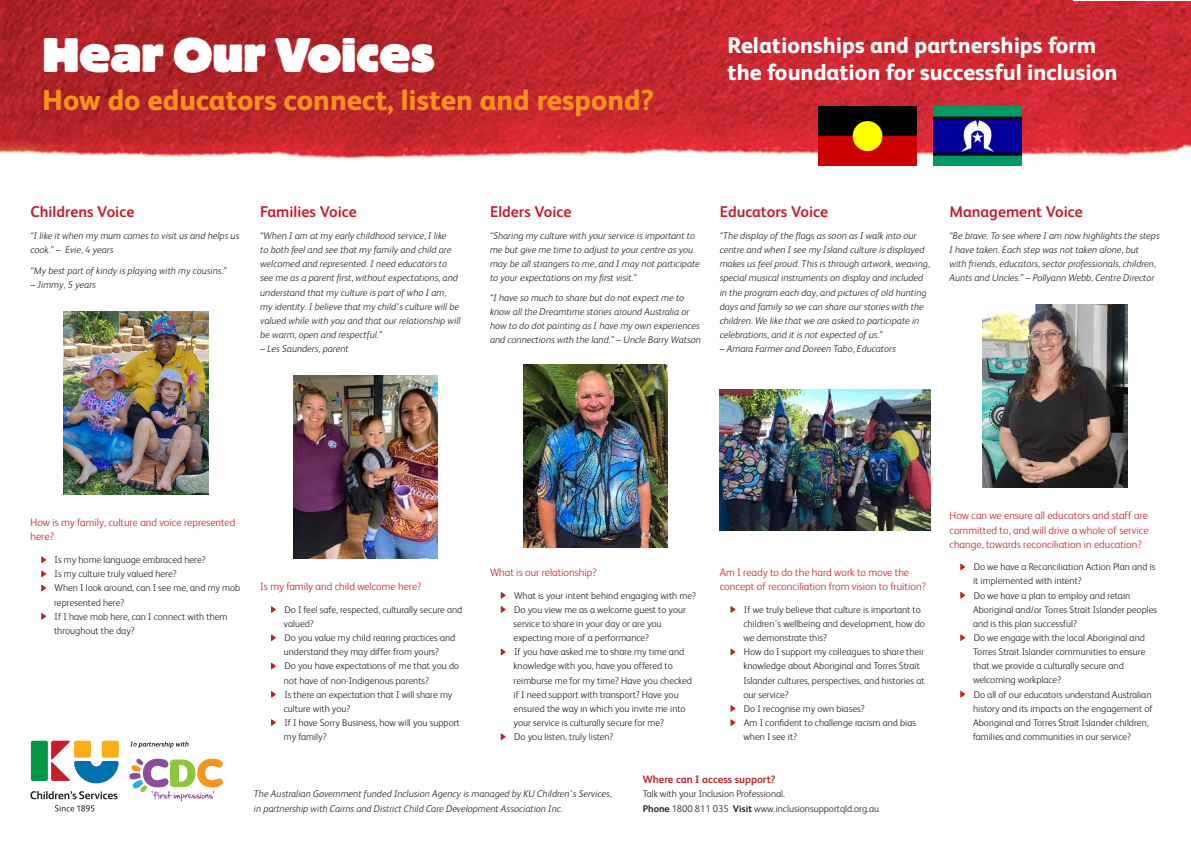
<style>
.page{position:relative;width:1191px;height:842px;background:#fff}
.page>*{position:absolute;margin:0;border:0;box-sizing:border-box;transform-origin:0 0}
.t1{font:800 48px "Block BE";color:#fff}
.t2{font:800 29px "FS Albert";color:#f7931d}
.t3{font:800 22.5px/27px "FS Albert";color:#fff}
.t4{font:700 15.6px "FS Albert";color:#c2212c}
.t5{font:300 10.7px/14.1px "FS Albert";color:#c2212c}
.t6{font:700 10.7px "FS Albert";color:#c2212c}
.t7{font:300 9.8px/14.1px "FS Albert";color:#231f20}
.t8{font:italic 300 9.8px/14.1px "FS Albert";color:#231f20}
.s1{font-weight:700}
</style>
<div class="page">
<img style="left:0;top:0;width:1191px;height:166px">
<img style="left:933px;top:106px;width:89px;height:59px">
<img style="left:819px;top:106px;width:98px;height:59px">
<svg style="left:31px;top:741px;width:88px;height:42px"></svg>
<svg style="left:30px;top:791px;width:88px;height:8px"></svg>
<svg style="left:55px;top:805px;width:39px;height:6px"></svg>
<svg style="left:129px;top:758px;width:94px;height:43px"></svg>
<svg style="left:130px;top:741px;width:58px;height:7px"></svg>
<img style="left:523px;top:364px;width:144px;height:183px">
<svg style="left:730px;top:606px;width:5px;height:7px"></svg>
<svg style="left:730px;top:648px;width:5px;height:7px"></svg>
<svg style="left:730px;top:705px;width:5px;height:7px"></svg>
<svg style="left:730px;top:719px;width:5px;height:7px"></svg>
<img style="left:719px;top:390px;width:211px;height:140px">
<svg style="left:41px;top:556px;width:5px;height:7px"></svg>
<svg style="left:41px;top:570px;width:5px;height:7px"></svg>
<svg style="left:41px;top:585px;width:5px;height:6px"></svg>
<svg style="left:41px;top:613px;width:5px;height:7px"></svg>
<img style="left:64px;top:312px;width:144px;height:182px">
<img style="left:983px;top:305px;width:144px;height:183px">
<img style="left:294px;top:376px;width:144px;height:182px">
<svg style="left:501px;top:592px;width:4px;height:7px"></svg>
<svg style="left:501px;top:606px;width:4px;height:7px"></svg>
<svg style="left:501px;top:648px;width:4px;height:7px"></svg>
<svg style="left:501px;top:733px;width:4px;height:7px"></svg>
<svg style="left:960px;top:564px;width:5px;height:6px"></svg>
<svg style="left:960px;top:592px;width:5px;height:7px"></svg>
<svg style="left:960px;top:634px;width:5px;height:7px"></svg>
<svg style="left:960px;top:691px;width:5px;height:6px"></svg>
<svg style="left:271px;top:606px;width:5px;height:7px"></svg>
<svg style="left:271px;top:634px;width:5px;height:7px"></svg>
<svg style="left:271px;top:663px;width:5px;height:6px"></svg>
<svg style="left:271px;top:691px;width:5px;height:7px"></svg>
<svg style="left:271px;top:719px;width:5px;height:7px"></svg>
<p class="t1" style="left:43px;top:29px;width:393px">Hear Our Voices</p>
<p class="t2" style="left:43px;top:79px;width:613px">How do educators connect, listen and respond?</p>
<p class="t3" style="left:727px;top:31px;width:391px">Relationships and partnerships form the foundation for successful inclusion</p>
<p class="t4" style="left:30px;top:201px;width:105px">Childrens Voice</p>
<p class="t8" style="left:30px;top:228px;width:210px">“I like it when my mum comes to visit us and helps us cook.” – Evie, 4 years</p>
<p class="t8" style="left:30px;top:263px;width:198px">“My best part of kindy is playing with my cousins.”</p>
<p class="t8" style="left:30px;top:277px;width:67px">– Jimmy, 5 years</p>
<p class="t4" style="left:260px;top:201px;width:98px">Families Voice</p>
<p class="t8" style="left:260px;top:228px;width:202px">“When I am at my early childhood service, I like<br>to both feel and see that my family and child are welcomed and represented. I need educators to see me as a parent first, without expectations, and understand that my culture is part of who I am, my identity. I believe that my child’s culture will be valued while with you and that our relationship will be warm, open and respectful.”</p>
<p class="t8" style="left:260px;top:341px;width:90px">– Les Saunders, parent</p>
<p class="t4" style="left:490px;top:201px;width:83px">Elders Voice</p>
<p class="t8" style="left:490px;top:228px;width:211px">“Sharing my culture with your service is important to me but give me time to adjust to your centre as you may be all strangers to me, and I may not participate to your expectations on my first visit.”</p>
<p class="t8" style="left:490px;top:290px;width:212px">“I have so much to share but do not expect me to know all the Dreamtime stories around Australia or how to do dot painting as I have my own experiences and connections with the land.” – Uncle Barry Watson</p>
<p class="t4" style="left:719px;top:201px;width:110px">Educators Voice</p>
<p class="t8" style="left:719px;top:228px;width:212px">“The display of the flags as soon as I walk into our centre and when I see my Island culture is displayed makes us feel proud. This is through artwork, weaving, special musical instruments on display and included in the program each day, and pictures of old hunting days and family so we can share our stories with the children. We like that we are asked to participate in celebrations, and it is not expected of us.”</p>
<p class="t8" style="left:719px;top:341px;width:177px">– Amara Farmer and Doreen Tabo, Educators</p>
<p class="t4" style="left:949px;top:201px;width:135px">Management Voice</p>
<p class="t8" style="left:949px;top:228px;width:212px">“Be brave. To see where I am now highlights the steps I have taken. Each step was not taken alone, but<br>with friends, educators, sector professionals, children, Aunts and Uncles.” – Pollyann Webb, Centre Director</p>
<p class="t5" style="left:30px;top:515px;width:206px">How is my family, culture and voice represented here?</p>
<p class="t7" style="left:55px;top:552px;width:153px">Is my home language embraced here?</p>
<p class="t7" style="left:55px;top:566px;width:124px">Is my culture truly valued here?</p>
<p class="t7" style="left:54px;top:580px;width:188px">When I look around, can I see me, and my mob represented here?</p>
<p class="t7" style="left:54px;top:609px;width:175px">If I have mob here, can I connect with them throughout the day?</p>
<p class="t5" style="left:260px;top:579px;width:163px">Is my family and child welcome here?</p>
<p class="t7" style="left:284px;top:602px;width:180px">Do I feel safe, respected, culturally secure and valued?</p>
<p class="t7" style="left:284px;top:630px;width:173px">Do you value my child rearing practices and understand they may differ from yours?</p>
<p class="t7" style="left:284px;top:658px;width:177px">Do you have expectations of me that you do not have of non-Indigenous parents?</p>
<p class="t7" style="left:284px;top:687px;width:170px">Is there an expectation that I will share my culture with you?</p>
<p class="t7" style="left:284px;top:715px;width:177px">If I have Sorry Business, how will you support my family?</p>
<p class="t5" style="left:490px;top:565px;width:108px">What is our relationship?</p>
<p class="t7" style="left:514px;top:588px;width:183px">What is your intent behind engaging with me?</p>
<p class="t7" style="left:513px;top:602px;width:174px">Do you view me as a welcome guest to your service to share in your day or are you expecting more of a performance?</p>
<p class="t7" style="left:513px;top:644px;width:180px">If you have asked me to share my time and knowledge with you, have you offered to reimburse me for my time? Have you checked if I need support with transport? Have you ensured the way in which you invite me into your service is culturally secure for me?</p>
<p class="t7" style="left:514px;top:729px;width:101px">Do you listen, truly listen?</p>
<p class="t5" style="left:719px;top:565px;width:208px">Am I ready to do the hard work to move the concept of reconciliation from vision to fruition?</p>
<p class="t7" style="left:743px;top:602px;width:183px">If we truly believe that culture is important to children’s wellbeing and development, how do we demonstrate this?</p>
<p class="t7" style="left:743px;top:644px;width:182px">How do I support my colleagues to share their knowledge about Aboriginal and Torres Strait</p>
<p class="t7" style="left:743px;top:673px;width:183px">Islander cultures, perspectives, and histories at our service?</p>
<p class="t7" style="left:744px;top:701px;width:122px">Do I recognise my own biases?</p>
<p class="t7" style="left:743px;top:715px;width:174px">Am I confident to challenge racism and bias when I see it?</p>
<p class="t5" style="left:949px;top:508px;width:200px;text-align:justify">How can we ensure all educators and staff are committed to, and will drive a whole of service change, towards reconciliation in education?</p>
<p class="t7" style="left:973px;top:559px;width:184px">Do we have a Reconciliation Action Plan and is it implemented with intent?</p>
<p class="t7" style="left:973px;top:588px;width:186px">Do we have a plan to employ and retain<br>Aboriginal and/or Torres Strait Islander peoples and is this plan successful?</p>
<p class="t7" style="left:973px;top:630px;width:174px">Do we engage with the local Aboriginal and Torres Strait Islander communities to ensure that we provide a culturally secure and welcoming workplace?</p>
<p class="t7" style="left:973px;top:687px;width:181px">Do all of our educators understand Australian history and its impacts on the engagement of Aboriginal and Torres Strait Islander children, families and communities in our service?</p>
<p class="t8" style="left:254px;top:786px;width:359px">The Australian Government funded Inclusion Agency is managed by KU Children’s Services, in partnership with Cairns and District Child Care Development Association Inc.</p>
<p class="t6" style="left:643px;top:772px;width:134px">Where can I access support?</p>
<p class="t7" style="left:643px;top:786px;width:144px">Talk with your Inclusion Professional.</p>
<p class="t7" style="left:643px;top:801px;width:238px"><span class="s1">Phone</span> 1800 811 035 <span class="s1">Visit</span> www.inclusionsupportqld.org.au</p>
</div>
